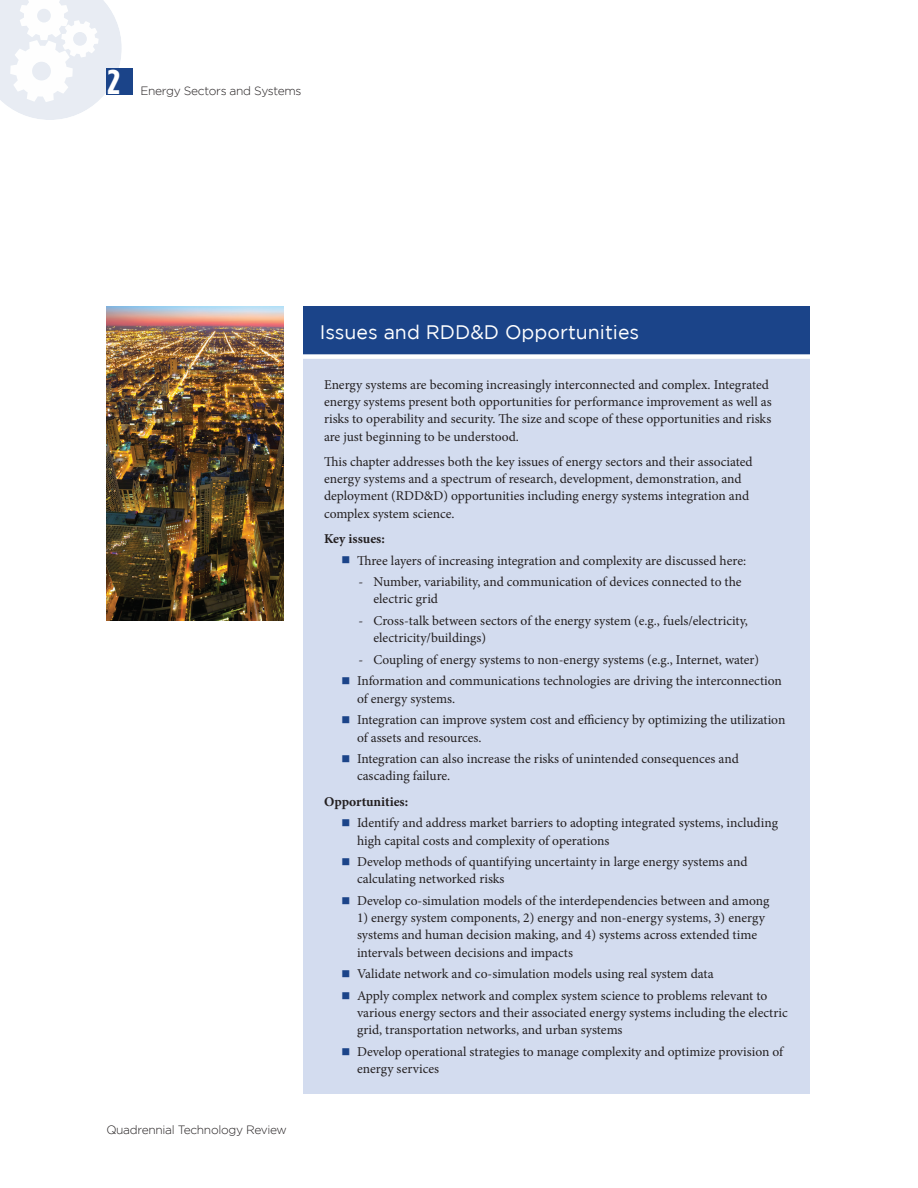
<style>
.page{position:relative;width:918px;height:1188px;background:#fff}
.page>*{position:absolute;margin:0;border:0;box-sizing:border-box;transform-origin:0 0}
.t1{font:700 34.65px "Gotham Condensed";color:#fff;scale:1.15 1}
.Sidebar_header{font:19.5px "Gotham";color:#fff}
.Chapter_Intro_Para_b{font:13.5px/17.2px "Minion Pro";color:#231f20}
.Chapter_Intro_Paragr{font:13.5px/17.2px "Minion Pro";color:#231f20}
.Chapter_Intro_Paragr-2{font:700 13.5px "Minion Pro";color:#231f20}
.t2{font:300 12px "Gotham";letter-spacing:-.025em;color:#231f20}
</style>
<div class="page">
<svg style="left:0;top:0;width:122px;height:120px"></svg>
<div style="left:106px;top:68px;width:27px;height:27px;background:#1b4489"></div>
<div style="left:304px;top:306px;width:506px;height:787px;background:#d3dcef"></div>
<div style="left:304px;top:306px;width:506px;height:48px;background:#1b4489"></div>
<div style="left:300px;top:354px;width:513px;height:5px;background:#fff"></div>
<img style="left:106px;top:306px;width:178px;height:315px">
<h1 class="t1" style="left:107px;top:62px;width:13px">2</h1>
<p class="t2" style="left:140px;top:84px;width:163px">Energy Sectors and Systems</p>
<p class="t2" style="left:106px;top:1123px;width:182px">Quadrennial Technology Review</p>
<p class="Sidebar_header" style="left:320px;top:321px;width:321px">Issues and RDD&amp;D Opportunities</p>
<p class="Chapter_Intro_Paragr" style="left:324px;top:376px;width:449px">Energy systems are becoming increasingly interconnected and complex. Integrated energy systems present both opportunities for performance improvement as well as risks to operability and security. The size and scope of these opportunities and risks are just beginning to be understood.</p>
<p class="Chapter_Intro_Paragr" style="left:324px;top:453px;width:430px">This chapter addresses both the key issues of energy sectors and their associated energy systems and a spectrum of research, development, demonstration, and deployment (RDD&amp;D) opportunities including energy systems integration and complex system science.</p>
<p class="Chapter_Intro_Paragr-2" style="left:324px;top:529px;width:62px">Key issues:</p>
<p class="Chapter_Intro_Para_b" style="left:342px;top:552px;width:406px"><sup>■</sup> Three layers of increasing integration and complexity are discussed here:</p>
<p class="Chapter_Intro_Para_b" style="left:374px;top:573px;width:370px;text-indent:-15px">- Number, variability, and communication of devices connected to the electric grid</p>
<p class="Chapter_Intro_Para_b" style="left:374px;top:612px;width:376px;text-indent:-15px">- Cross-talk between sectors of the energy system (e.g., fuels/electricity, electricity/buildings)</p>
<p class="Chapter_Intro_Para_b" style="left:358px;top:651px;width:402px">- Coupling of energy systems to non-energy systems (e.g., Internet, water)</p>
<p class="Chapter_Intro_Para_b" style="left:357px;top:673px;width:426px;text-indent:-15px"><sup>■</sup> Information and communications technologies are driving the interconnection of energy systems.</p>
<p class="Chapter_Intro_Para_b" style="left:357px;top:711px;width:430px;text-indent:-15px"><sup>■</sup> Integration can improve system cost and efficiency by optimizing the utilization of assets and resources.</p>
<p class="Chapter_Intro_Para_b" style="left:357px;top:750px;width:383px;text-indent:-15px"><sup>■</sup> Integration can also increase the risks of unintended consequences and cascading failure.</p>
<p class="Chapter_Intro_Paragr-2" style="left:324px;top:792px;width:86px">Opportunities:</p>
<p class="Chapter_Intro_Para_b" style="left:357px;top:814px;width:422px;text-indent:-15px"><sup>■</sup> Identify and address market barriers to adopting integrated systems, including high capital costs and complexity of operations</p>
<p class="Chapter_Intro_Para_b" style="left:357px;top:853px;width:392px;text-indent:-15px"><sup>■</sup> Develop methods of quantifying uncertainty in large energy systems and calculating networked risks</p>
<p class="Chapter_Intro_Para_b" style="left:342px;top:892px;width:429px"><sup>■</sup> Develop co-simulation models of the interdependencies between and among</p>
<p class="Chapter_Intro_Para_b" style="left:357px;top:909px;width:409px">1) energy system components, 2) energy and non-energy systems, 3) energy systems and human decision making, and 4) systems across extended time intervals between decisions and impacts</p>
<p class="Chapter_Intro_Para_b" style="left:342px;top:965px;width:373px"><sup>■</sup> Validate network and co-simulation models using real system data</p>
<p class="Chapter_Intro_Para_b" style="left:357px;top:987px;width:432px;text-indent:-15px"><sup>■</sup> Apply complex network and complex system science to problems relevant to various energy sectors and their associated energy systems including the electric grid, transportation networks, and urban systems</p>
<p class="Chapter_Intro_Para_b" style="left:357px;top:1043px;width:428px;text-indent:-15px"><sup>■</sup> Develop operational strategies to manage complexity and optimize provision of energy services</p>
</div>
